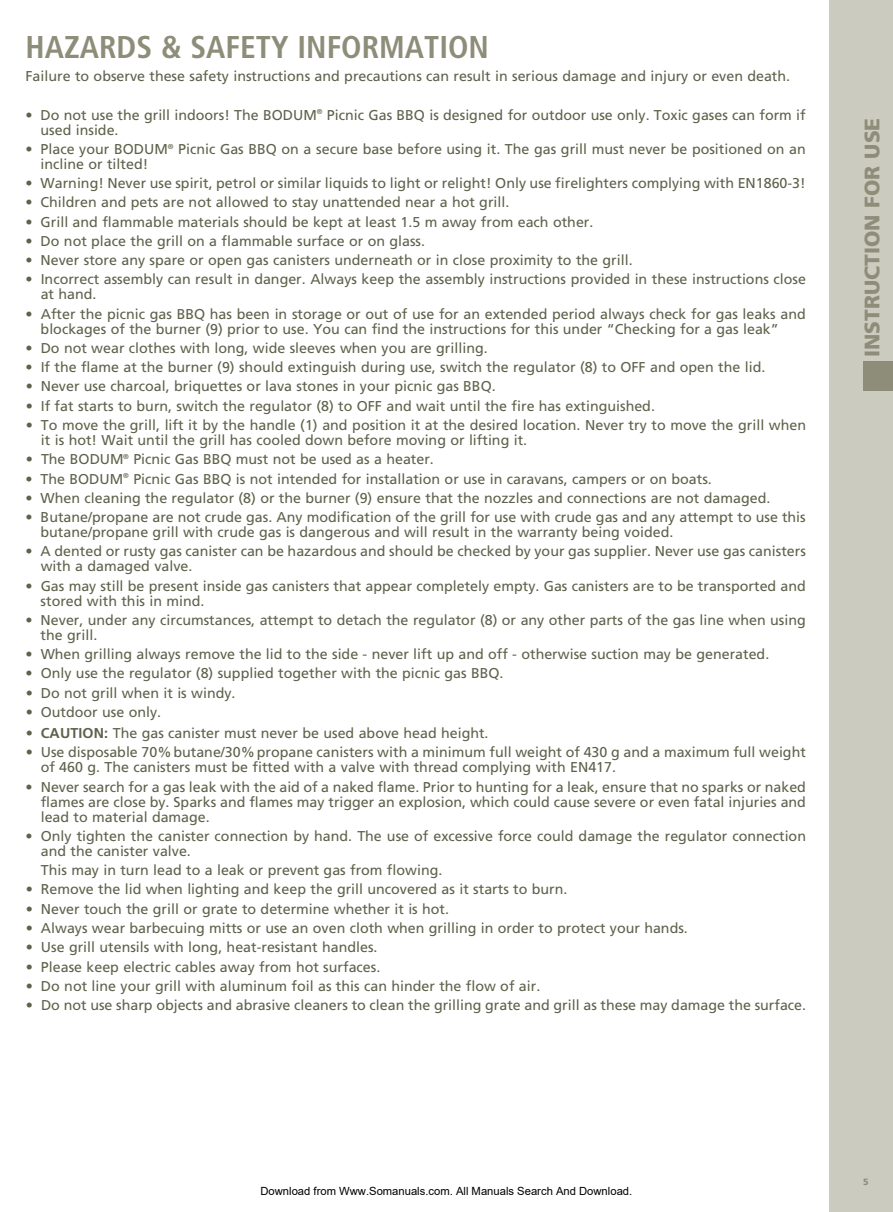
<style>
.page{position:relative;width:893px;height:1212px;background:#fff}
.page>*{position:absolute;margin:0;border:0;box-sizing:border-box;transform-origin:0 0}
.t1{font:700 condensed 31.5px "Frutiger";color:#8d8d79}
.t2{font:900 21px "Frutiger";color:#8d8d79}
.t3{font:14.25px/15px "Frutiger";color:#60614b}
.t4{font:11.25px "Arial";color:#000}
.t5{font:900 9px "Frutiger";color:#8d8d79}
.s1{font-weight:700}
</style>
<div class="page">
<div style="left:829px;top:0;width:64px;height:1212px;background:#cbccbf"></div>
<div style="left:863px;top:361px;width:30px;height:30px;background:#8d8d79"></div>
<h1 class="t1" style="left:26px;top:28px;width:465px">HAZARDS &amp; SAFETY INFORMATION</h1>
<p class="t3" style="left:26px;top:69px;width:766px">Failure to observe these safety instructions and precautions can result in serious damage and injury or even death.</p>
<p class="t3" style="left:41px;top:107px;width:767px;text-indent:-15px">• Do not use the grill indoors! The BODUM<sup>®</sup> Picnic Gas BBQ is designed for outdoor use only. Toxic gases can form if used inside.</p>
<p class="t3" style="left:41px;top:141px;width:767px;text-indent:-15px">• Place your BODUM<sup>®</sup> Picnic Gas BBQ on a secure base before using it. The gas grill must never be positioned on an incline or tilted!</p>
<p class="t3" style="left:26px;top:176px;width:782px">• Warning! Never use spirit, petrol or similar liquids to light or relight! Only use firelighters complying with EN1860-3!</p>
<p class="t3" style="left:25px;top:195px;width:485px">• Children and pets are not allowed to stay unattended near a hot grill.</p>
<p class="t3" style="left:26px;top:214px;width:569px">• Grill and flammable materials should be kept at least 1.5 m away from each other.</p>
<p class="t3" style="left:26px;top:233px;width:401px">• Do not place the grill on a flammable surface or on glass.</p>
<p class="t3" style="left:26px;top:253px;width:609px">• Never store any spare or open gas canisters underneath or in close proximity to the grill.</p>
<p class="t3" style="left:41px;top:272px;width:767px;text-indent:-15px">• Incorrect assembly can result in danger. Always keep the assembly instructions provided in these instructions close at hand.</p>
<p class="t3" style="left:41px;top:306px;width:767px;text-indent:-15px">• After the picnic gas BBQ has been in storage or out of use for an extended period always check for gas leaks and blockages of the burner (9) prior to use. You can find the instructions for this under “Checking for a gas leak”</p>
<p class="t3" style="left:26px;top:340px;width:464px">• Do not wear clothes with long, wide sleeves when you are grilling.</p>
<p class="t3" style="left:26px;top:360px;width:741px">• If the flame at the burner (9) should extinguish during use, switch the regulator (8) to OFF and open the lid.</p>
<p class="t3" style="left:26px;top:379px;width:472px">• Never use charcoal, briquettes or lava stones in your picnic gas BBQ.</p>
<p class="t3" style="left:26px;top:398px;width:631px">• If fat starts to burn, switch the regulator (8) to OFF and wait until the fire has extinguished.</p>
<p class="t3" style="left:41px;top:417px;width:767px;text-indent:-15px">• To move the grill, lift it by the handle (1) and position it at the desired location. Never try to move the grill when it is hot! Wait until the grill has cooled down before moving or lifting it.</p>
<p class="t3" style="left:26px;top:452px;width:409px">• The BODUM<sup>®</sup> Picnic Gas BBQ must not be used as a heater.</p>
<p class="t3" style="left:26px;top:471px;width:688px">• The BODUM<sup>®</sup> Picnic Gas BBQ is not intended for installation or use in caravans, campers or on boats.</p>
<p class="t3" style="left:26px;top:490px;width:746px">• When cleaning the regulator (8) or the burner (9) ensure that the nozzles and connections are not damaged.</p>
<p class="t3" style="left:41px;top:509px;width:767px;text-indent:-15px">• Butane/propane are not crude gas. Any modification of the grill for use with crude gas and any attempt to use this butane/propane grill with crude gas is dangerous and will result in the warranty being voided.</p>
<p class="t3" style="left:41px;top:544px;width:767px;text-indent:-15px">• A dented or rusty gas canister can be hazardous and should be checked by your gas supplier. Never use gas canisters with a damaged valve.</p>
<p class="t3" style="left:41px;top:578px;width:767px;text-indent:-15px">• Gas may still be present inside gas canisters that appear completely empty. Gas canisters are to be transported and stored with this in mind.</p>
<p class="t3" style="left:41px;top:612px;width:767px;text-indent:-15px">• Never, under any circumstances, attempt to detach the regulator (8) or any other parts of the gas line when using the grill.</p>
<p class="t3" style="left:26px;top:646px;width:745px">• When grilling always remove the lid to the side - never lift up and off - otherwise suction may be generated.</p>
<p class="t3" style="left:26px;top:666px;width:479px">• Only use the regulator (8) supplied together with the picnic gas BBQ.</p>
<p class="t3" style="left:26px;top:685px;width:211px">• Do not grill when it is windy.</p>
<p class="t3" style="left:26px;top:704px;width:137px">• Outdoor use only.</p>
<p class="t3" style="left:26px;top:725px;width:464px">• <span class="s1">CAUTION:</span> The gas canister must never be used above head height.</p>
<p class="t3" style="left:41px;top:745px;width:767px;text-indent:-15px">• Use disposable 70%butane/30%propane canisters with a minimum full weight of 430 g and a maximum full weight of 460 g. The canisters must be fitted with a valve with thread complying with EN417.</p>
<p class="t3" style="left:41px;top:779px;width:767px;text-align:justify;text-indent:-15px">• Never search for a gas leak with the aid of a naked flame. Prior to hunting for a leak, ensure that no sparks or naked flames are close by. Sparks and flames may trigger an explosion, which could cause severe or even fatal injuries and lead to material damage.</p>
<p class="t3" style="left:41px;top:828px;width:767px;text-indent:-15px">• Only tighten the canister connection by hand. The use of excessive force could damage the regulator connection and the canister valve.</p>
<p class="t3" style="left:34px;top:863px;width:409px">This may in turn lead to a leak or prevent gas from flowing.</p>
<p class="t3" style="left:26px;top:882px;width:543px">• Remove the lid when lighting and keep the grill uncovered as it starts to burn.</p>
<p class="t3" style="left:26px;top:901px;width:425px">• Never touch the grill or grate to determine whether it is hot.</p>
<p class="t3" style="left:26px;top:920px;width:664px">• Always wear barbecuing mitts or use an oven cloth when grilling in order to protect your hands.</p>
<p class="t3" style="left:26px;top:940px;width:353px">• Use grill utensils with long, heat-resistant handles.</p>
<p class="t3" style="left:26px;top:959px;width:356px">• Please keep electric cables away from hot surfaces.</p>
<p class="t3" style="left:26px;top:978px;width:516px">• Do not line your grill with aluminum foil as this can hinder the flow of air.</p>
<p class="t3" style="left:26px;top:997px;width:782px">• Do not use sharp objects and abrasive cleaners to clean the grilling grate and grill as these may damage the surface.</p>
<h2 class="t2" style="left:859px;top:357px;width:239px;rotate:-90deg">Instruction for use</h2>
<p class="t4" style="left:260px;top:1184px;width:373px">Download from Www.Somanuals.com. All Manuals Search And Download.</p>
<p class="t5" style="left:863px;top:1176px;width:7px">5</p>
</div>
